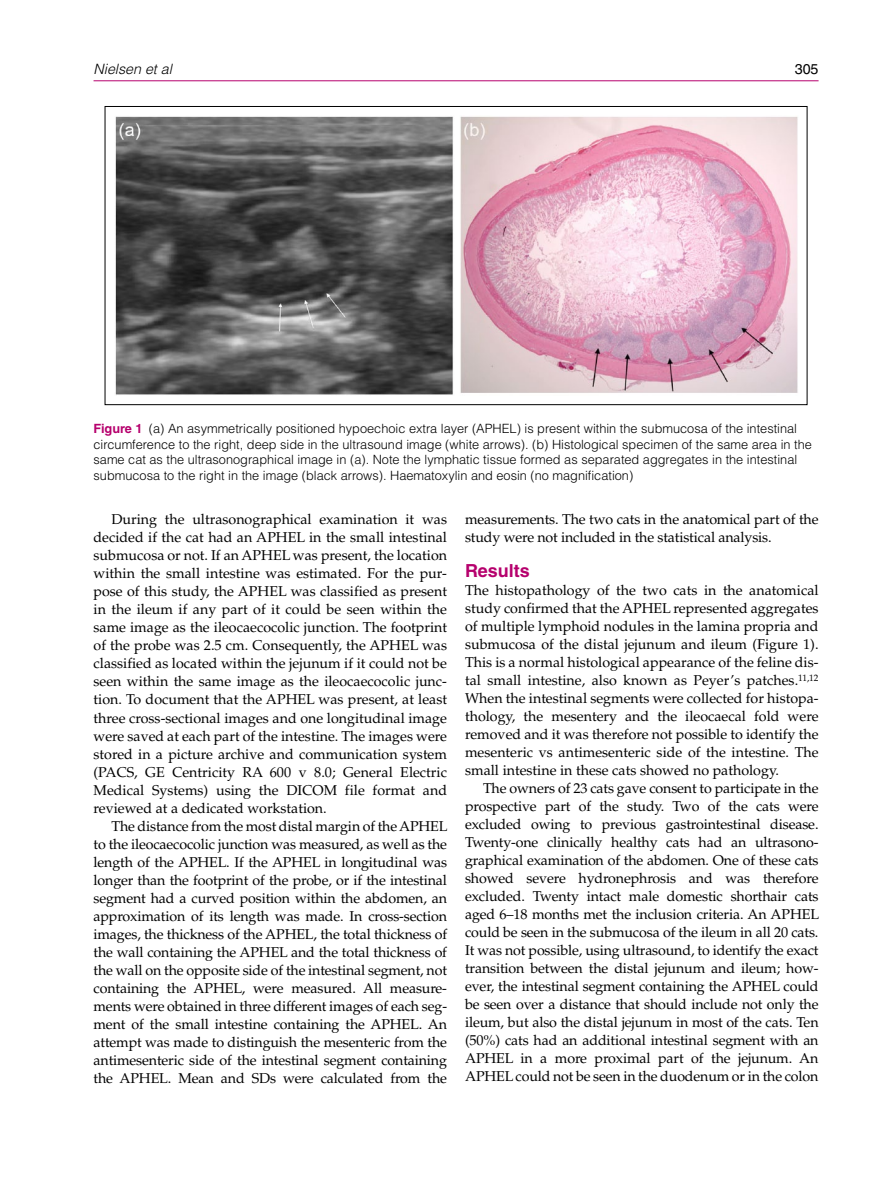
<style>
.page{position:relative;width:893px;height:1191px;background:#fff}
.page>*{position:absolute;margin:0;border:0;box-sizing:border-box;transform-origin:0 0}
.t1{font:700 18px "Helvetica LT Std";color:#b6006d}
.t2{font:14.25px/18px "Palatino LT Std";letter-spacing:-.01em;color:#000;text-align:justify}
.t3{font:italic 300 14.25px "Helvetica LT Std";color:#000}
.t4{font:14.25px "Helvetica LT Std";color:#000}
.t5{font:300 12.75px/15.8px "Helvetica LT Std";color:#000}
.s1{font-weight:700;color:#b6006d}
</style>
<div class="page">
<hr style="left:94px;top:80px;width:725px;height:1px;background:#b6006d">
<img style="left:115px;top:116px;width:683px;height:279px">
<p class="t3" style="left:94px;top:60px;width:80px">Nielsen et al</p>
<p class="t4" style="left:795px;top:61px;width:25px">305</p>
<p class="t5" style="left:94px;top:420px;width:720px"><span class="s1">Figure 1</span> (a) An asymmetrically positioned hypoechoic extra layer (APHEL) is present within the submucosa of the intestinal circumference to the right, deep side in the ultrasound image (white arrows). (b) Histological specimen of the same area in the same cat as the ultrasonographical image in (a). Note the lymphatic tissue formed as separated aggregates in the intestinal submucosa to the right in the image (black arrows). Haematoxylin and eosin (no magnification)</p>
<p class="t2" style="left:94px;top:511px;width:355px;text-indent:18px">During the ultrasonographical examination it was decided if the cat had an APHEL in the small intestinal submucosa or not. If an APHEL was present, the location within the small intestine was estimated. For the pur&shy;pose of this study, the APHEL was classified as present in the ileum if any part of it could be seen within the same image as the ileocaecocolic junction. The footprint of the probe was 2.5 cm. Consequently, the APHEL was classified as located within the jejunum if it could not be seen within the same image as the ileocaecocolic junc&shy;tion. To document that the APHEL was present, at least three cross-sectional images and one longitudinal image were saved at each part of the intestine. The images were stored in a picture archive and communication system (PACS, GE Centricity RA 600 v 8.0; General Electric Medical Systems) using the DICOM file format and reviewed at a dedicated workstation.</p>
<p class="t2" style="left:94px;top:817px;width:355px;text-indent:18px">The distance from the most distal margin of the APHEL to the ileocaecocolic junction was measured, as well as the length of the APHEL. If the APHEL in longitudinal was longer than the footprint of the probe, or if the intestinal segment had a curved position within the abdomen, an approximation of its length was made. In cross-section images, the thickness of the APHEL, the total thickness of the wall containing the APHEL and the total thickness of the wall on the opposite side of the intestinal segment, not containing the APHEL, were measured. All measure&shy;ments were obtained in three different images of each seg&shy;ment of the small intestine containing the APHEL. An attempt was made to distinguish the mesenteric from the antimesenteric side of the intestinal segment containing the APHEL. Mean and SDs were calculated from the</p>
<p class="t2" style="left:465px;top:511px;width:355px">measurements. The two cats in the anatomical part of the study were not included in the statistical analysis.</p>
<p class="t1" style="left:465px;top:559px;width:66px">Results</p>
<p class="t2" style="left:465px;top:581px;width:355px">The histopathology of the two cats in the anatomical study confirmed that the APHEL represented aggregates of multiple lymphoid nodules in the lamina propria and submucosa of the distal jejunum and ileum (Figure 1).<br>This is a normal histological appearance of the feline dis&shy;tal small intestine, also known as Peyer’s patches.<sup>11,12<br></sup>When the intestinal segments were collected for histopa&shy;thology, the mesentery and the ileocaecal fold were removed and it was therefore not possible to identify the mesenteric vs antimesenteric side of the intestine. The small intestine in these cats showed no pathology.</p>
<p class="t2" style="left:465px;top:779px;width:355px;text-indent:18px">The owners of 23 cats gave consent to participate in the prospective part of the study. Two of the cats were excluded owing to previous gastrointestinal disease.<br>Twenty-one clinically healthy cats had an ultrasono&shy;graphical examination of the abdomen. One of these cats showed severe hydronephrosis and was therefore excluded. Twenty intact male domestic shorthair cats aged 6–18 months met the inclusion criteria. An APHEL could be seen in the submucosa of the ileum in all 20 cats.<br>It was not possible, using ultrasound, to identify the exact transition between the distal jejunum and ileum; how&shy;ever, the intestinal segment containing the APHEL could be seen over a distance that should include not only the ileum, but also the distal jejunum in most of the cats. Ten (50%) cats had an additional intestinal segment with an APHEL in a more proximal part of the jejunum. An APHEL could not be seen in the duodenum or in the colon</p>
</div>
